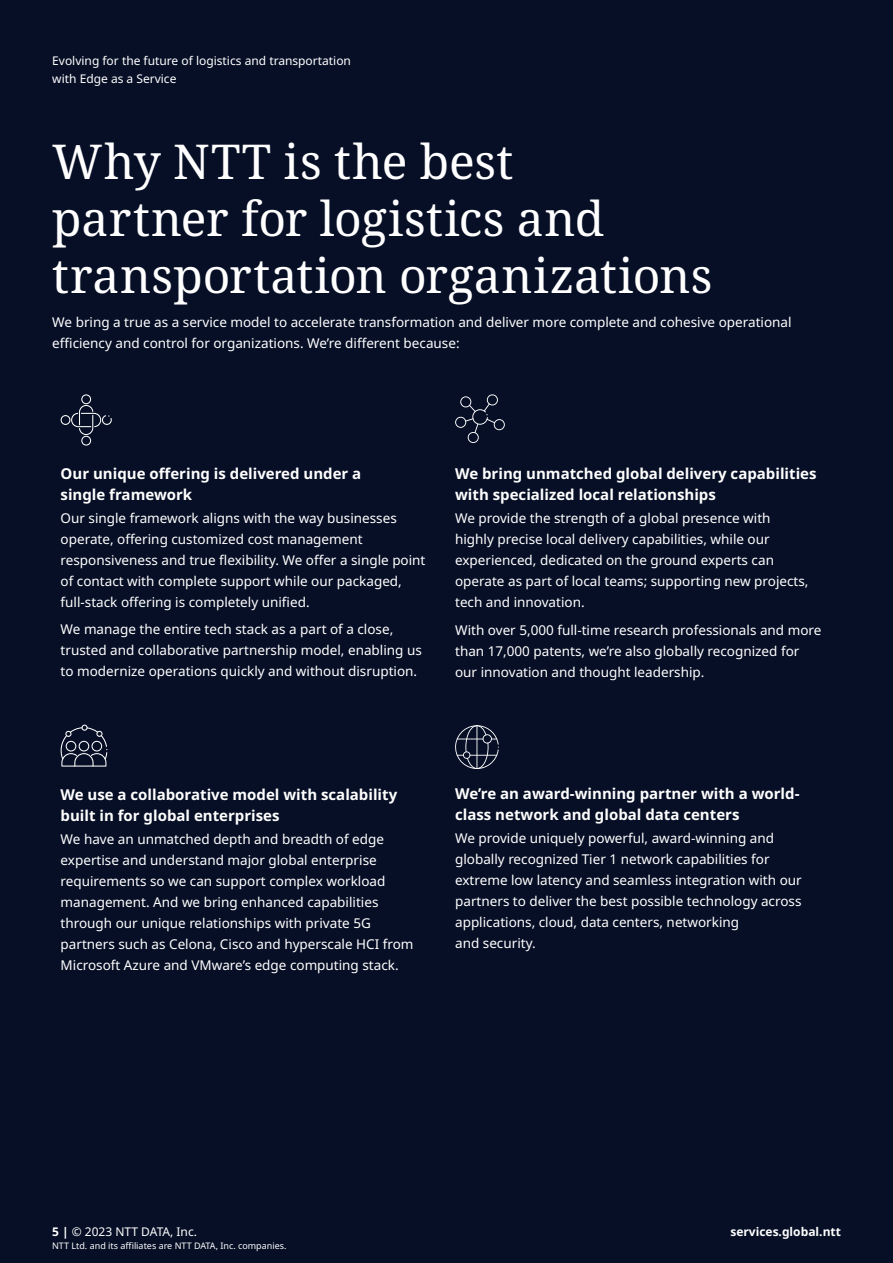
<style>
.page{position:relative;width:893px;height:1263px;background:#070f26}
.page>*{position:absolute;margin:0;border:0;box-sizing:border-box;transform-origin:0 0}
.t1{font:48px/57px "Noto Serif";letter-spacing:.005em;color:#fff}
.t2{font:700 15px/21px "Noto Sans";color:#fff}
.t3{font:13.5px/21px "Noto Sans";color:#fff}
.t4{font:12px/18px "Noto Sans";color:#fff}
.t5{font:700 12px "Noto Sans";color:#fff}
.t6{font:9px "Noto Sans";color:#fff}
.s1{font-weight:700}
</style>
<div class="page">
<svg style="left:61px;top:394px;width:51px;height:52px"></svg>
<svg style="left:60px;top:725px;width:47px;height:42px"></svg>
<svg style="left:455px;top:394px;width:50px;height:49px"></svg>
<svg style="left:455px;top:725px;width:44px;height:44px"></svg>
<p class="t4" style="left:52px;top:52px;width:300px">Evolving for the future of logistics and transportation with Edge as a Service</p>
<h1 class="t1" style="left:52px;top:135px;width:662px">Why NTT is the best<br>partner for logistics and transportation organizations</h1>
<p class="t3" style="left:52px;top:311px;width:741px">We bring a true as a service model to accelerate transformation and deliver more complete and cohesive operational efficiency and control for organizations. We’re different because:</p>
<p class="t2" style="left:61px;top:463px;width:302px">Our unique offering is delivered under a single framework</p>
<p class="t3" style="left:61px;top:508px;width:366px">Our single framework aligns with the way businesses operate, offering customized cost management responsiveness and true flexibility. We offer a single point of contact with complete support while our packaged, full-stack offering is completely unified.</p>
<p class="t3" style="left:61px;top:619px;width:363px">We manage the entire tech stack as a part of a close, trusted and collaborative partnership model, enabling us to modernize operations quickly and without disruption.</p>
<p class="t2" style="left:455px;top:464px;width:363px">We bring unmatched global delivery capabilities with specialized local relationships</p>
<p class="t3" style="left:455px;top:508px;width:355px">We provide the strength of a global presence with highly precise local delivery capabilities, while our experienced, dedicated on the ground experts can operate as part of local teams; supporting new projects, tech and innovation.</p>
<p class="t3" style="left:455px;top:620px;width:368px">With over 5,000 full-time research professionals and more than 17,000 patents, we’re also globally recognized for our innovation and thought leadership.</p>
<p class="t2" style="left:61px;top:784px;width:338px">We use a collaborative model with scalability built in for global enterprises</p>
<p class="t3" style="left:61px;top:829px;width:354px">We have an unmatched depth and breadth of edge expertise and understand major global enterprise requirements so we can support complex workload management. And we bring enhanced capabilities through our unique relationships with private 5G partners such as Celona, Cisco and hyperscale HCI from Microsoft Azure and VMware’s edge computing stack.</p>
<p class="t2" style="left:455px;top:783px;width:346px">We’re an award-winning partner with a world&shy;class network and global data centers</p>
<p class="t3" style="left:455px;top:828px;width:348px">We provide uniquely powerful, award-winning and globally recognized Tier 1 network capabilities for extreme low latency and seamless integration with our partners to deliver the best possible technology across applications, cloud, data centers, networking<br>and security.</p>
<p class="t4" style="left:52px;top:1223px;width:146px"><span class="s1">5 |</span> © 2023 NTT DATA, Inc.</p>
<p class="t6" style="left:52px;top:1240px;width:236px">NTT Ltd. and its affiliates are NTT DATA, Inc. companies.</p>
<p class="t5" style="left:730px;top:1225px;width:112px">services.global.ntt</p>
</div>
